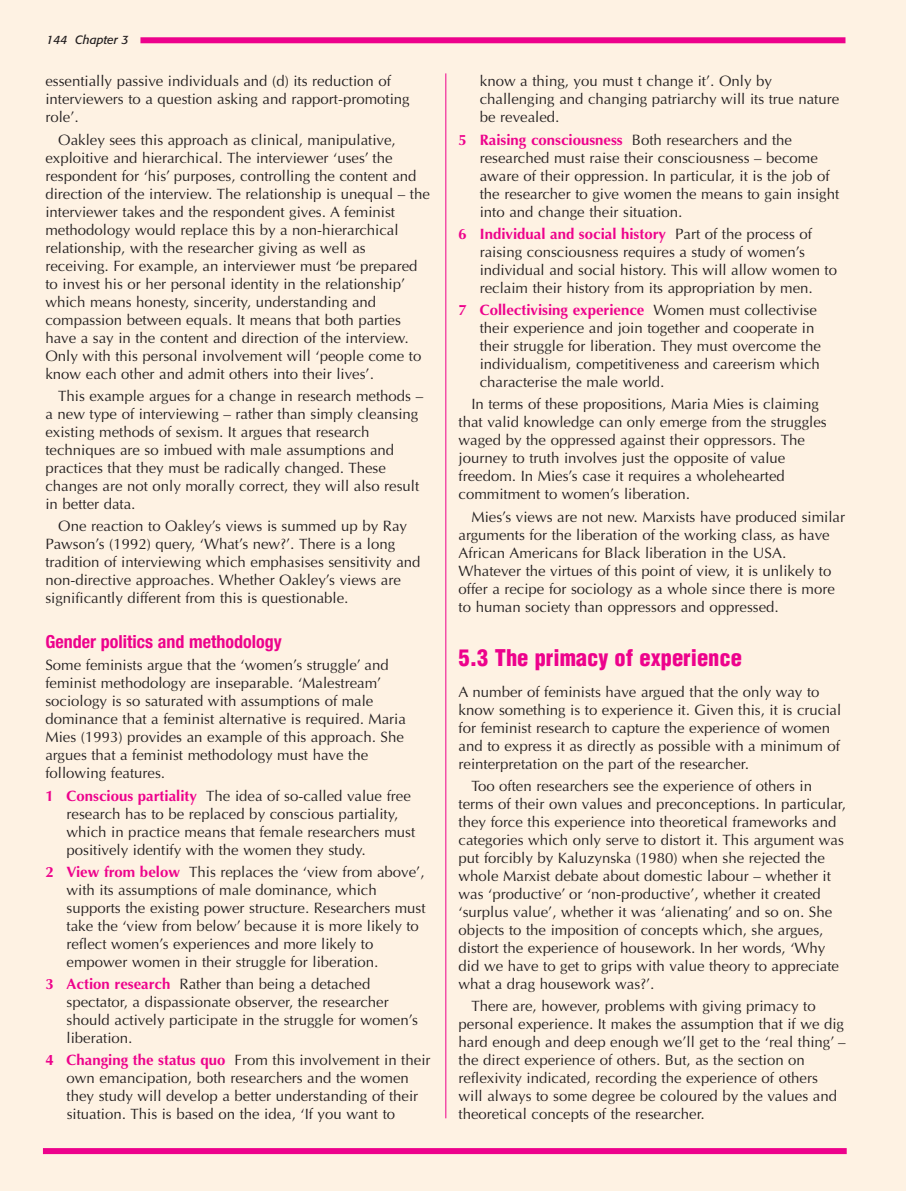
<style>
.page{position:relative;width:906px;height:1191px;background:#fef2e3}
.page>*{position:absolute;margin:0;border:0;box-sizing:border-box;transform-origin:0 0}
.t1{font:900 condensed 22.5px "Helvetica";color:#ed028c}
.t2{font:700 condensed 18px "Helvetica Neue";color:#ed028c}
.t3{font:15px/18px "Optima";color:#231f20}
.t4{font:italic 12px "Formata";color:#231f20}
.s1{font-weight:700;color:#ed028c}
</style>
<div class="page">
<p class="t4" style="left:47px;top:34px;width:84px">144 Chapter 3</p>
<p class="t3" style="left:45px;top:74px;width:366px">essentially passive individuals and (d) its reduction of interviewers to a question asking and rapport-promoting role’.</p>
<p class="t3" style="left:45px;top:132px;width:386px;text-indent:13px">Oakley sees this approach as clinical, manipulative, exploitive and hierarchical. The interviewer ‘uses’ the respondent for ‘his’ purposes, controlling the content and direction of the interview. The relationship is unequal – the interviewer takes and the respondent gives. A feminist methodology would replace this by a non-hierarchical relationship, with the researcher giving as well as receiving. For example, an interviewer must ‘be prepared to invest his or her personal identity in the relationship’ which means honesty, sincerity, understanding and compassion between equals. It means that both parties have a say in the content and direction of the interview.<br>Only with this personal involvement will ‘people come to know each other and admit others into their lives’.</p>
<p class="t3" style="left:45px;top:388px;width:379px;text-indent:13px">This example argues for a change in research methods – a new type of interviewing – rather than simply cleansing existing methods of sexism. It argues that research techniques are so imbued with male assumptions and practices that they must be radically changed. These changes are not only morally correct, they will also result in better data.</p>
<p class="t3" style="left:45px;top:518px;width:377px;text-indent:13px">One reaction to Oakley’s views is summed up by Ray Pawson’s (1992) query, ‘What’s new?’. There is a long tradition of interviewing which emphasises sensitivity and non-directive approaches. Whether Oakley’s views are significantly different from this is questionable.</p>
<p class="t2" style="left:45px;top:635px;width:238px">Gender politics and methodology</p>
<p class="t3" style="left:45px;top:658px;width:362px">Some feminists argue that the ‘women’s struggle’ and feminist methodology are inseparable. ‘Malestream’ sociology is so saturated with assumptions of male dominance that a feminist alternative is required. Maria Mies (1993) provides an example of this approach. She argues that a feminist methodology must have the following features.</p>
<p class="t3" style="left:67px;top:788px;width:350px;text-indent:-21px"><span class="s1">1 Conscious partiality</span> The idea of so-called value free research has to be replaced by conscious partiality, which in practice means that female researchers must positively identify with the women they study.</p>
<p class="t3" style="left:67px;top:864px;width:360px;text-indent:-21px"><span class="s1">2 View from below</span> This replaces the ‘view from above’, with its assumptions of male dominance, which supports the existing power structure. Researchers must take the ‘view from below’ because it is more likely to reflect women’s experiences and more likely to empower women in their struggle for liberation.</p>
<p class="t3" style="left:67px;top:976px;width:353px;text-indent:-21px"><span class="s1">3 Action research</span> Rather than being a detached spectator, a dispassionate observer, the researcher should actively participate in the struggle for women’s liberation.</p>
<p class="t3" style="left:67px;top:1053px;width:365px;text-indent:-21px"><span class="s1">4 Changing the status quo</span> From this involvement in their own emancipation, both researchers and the women they study will develop a better understanding of their situation. This is based on the idea, ‘If you want to</p>
<p class="t3" style="left:480px;top:74px;width:361px">know a thing, you must t change it’. Only by challenging and changing patriarchy will its true nature be revealed.</p>
<p class="t3" style="left:480px;top:132px;width:361px;text-indent:-21px"><span class="s1">5 Raising consciousness</span> Both researchers and the researched must raise their consciousness – become aware of their oppression. In particular, it is the job of the researcher to give women the means to gain insight into and change their situation.</p>
<p class="t3" style="left:480px;top:226px;width:359px;text-indent:-21px"><span class="s1">6 Individual and social history</span> Part of the process of raising consciousness requires a study of women’s individual and social history. This will allow women to reclaim their history from its appropriation by men.</p>
<p class="t3" style="left:480px;top:302px;width:343px;text-indent:-21px"><span class="s1">7 Collectivising experience</span> Women must collectivise their experience and join together and cooperate in their struggle for liberation. They must overcome the individualism, competitiveness and careerism which characterise the male world.</p>
<p class="t3" style="left:458px;top:397px;width:370px;text-indent:13px">In terms of these propositions, Maria Mies is claiming that valid knowledge can only emerge from the struggles waged by the oppressed against their oppressors. The journey to truth involves just the opposite of value freedom. In Mies’s case it requires a wholehearted commitment to women’s liberation.</p>
<p class="t3" style="left:458px;top:509px;width:388px;text-indent:13px">Mies’s views are not new. Marxists have produced similar arguments for the liberation of the working class, as have African Americans for Black liberation in the USA.<br>Whatever the virtues of this point of view, it is unlikely to offer a recipe for sociology as a whole since there is more to human society than oppressors and oppressed.</p>
<p class="t1" style="left:458px;top:649px;width:285px">5.3 The primacy of experience</p>
<p class="t3" style="left:458px;top:684px;width:384px">A number of feminists have argued that the only way to know something is to experience it. Given this, it is crucial for feminist research to capture the experience of women and to express it as directly as possible with a minimum of reinterpretation on the part of the researcher.</p>
<p class="t3" style="left:458px;top:778px;width:389px;text-indent:13px">Too often researchers see the experience of others in terms of their own values and preconceptions. In particular, they force this experience into theoretical frameworks and categories which only serve to distort it. This argument was put forcibly by Kaluzynska (1980) when she rejected the whole Marxist debate about domestic labour – whether it was ‘productive’ or ‘non-productive’, whether it created ‘surplus value’, whether it was ‘alienating’ and so on. She objects to the imposition of concepts which, she argues, distort the experience of housework. In her words, ‘Why did we have to get to grips with value theory to appreciate what a drag housework was?’.</p>
<p class="t3" style="left:458px;top:998px;width:388px;text-indent:13px">There are, however, problems with giving primacy to personal experience. It makes the assumption that if we dig hard enough and deep enough we’ll get to the ‘real thing’ – the direct experience of others. But, as the section on reflexivity indicated, recording the experience of others will always to some degree be coloured by the values and theoretical concepts of the researcher.</p>
</div>
